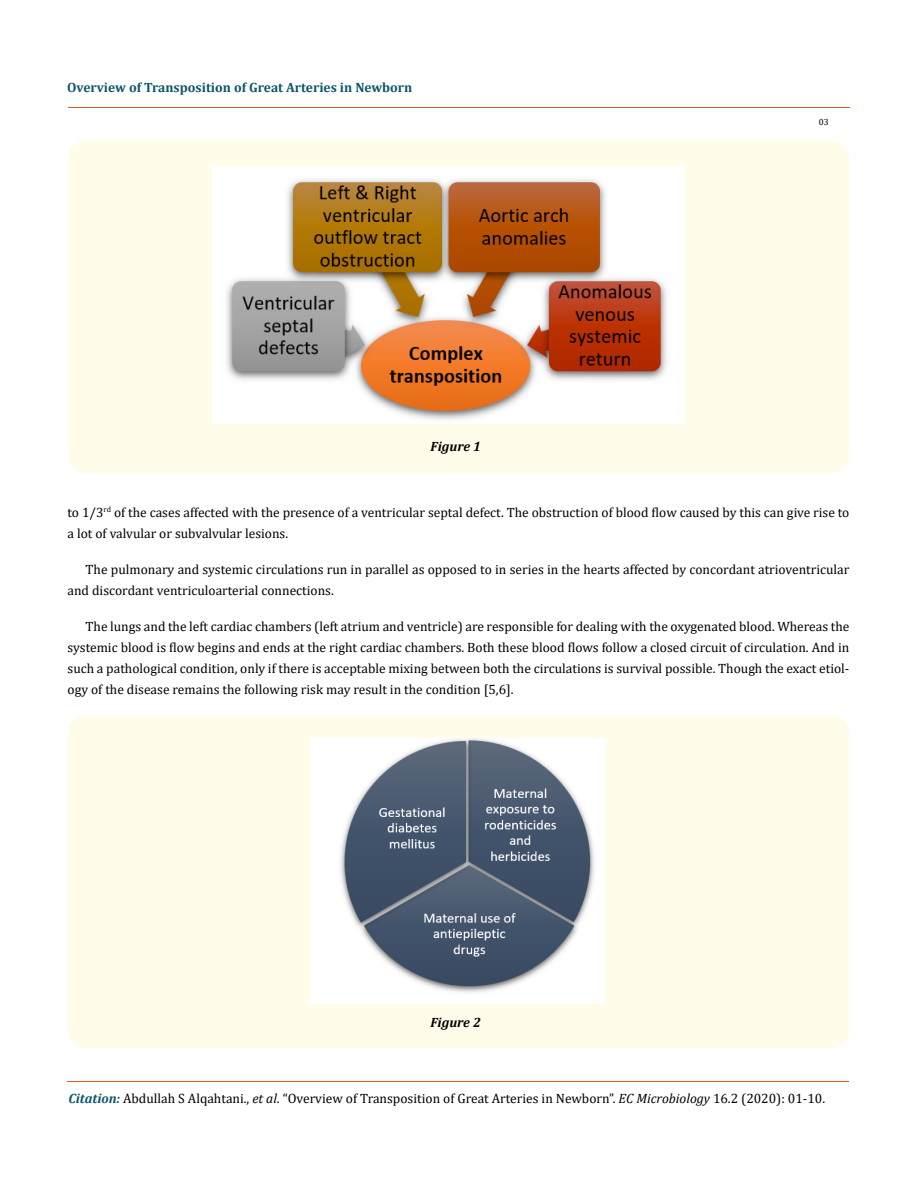
<style>
.page{position:relative;width:917px;height:1188px;background:#fff}
.page>*{position:absolute;margin:0;border:0;box-sizing:border-box;transform-origin:0 0}
.t1{font:13.5px/21px "Cambria";color:#000}
.t2{font:700 13.5px "Cambria";color:#0e546a}
.t3{font:italic 700 13.5px "Cambria";color:#000}
.t4{font:9px "Cambria";color:#000}
.s1{font-weight:700;font-style:italic;color:#0e546a}
.s2{font-style:italic}
</style>
<div class="page">
<hr style="left:68px;top:108px;width:781px;height:1px;background:#e05d1a">
<hr style="left:67px;top:1082px;width:782px;height:1px;background:#e05d1a">
<div style="left:68px;top:141px;width:781px;height:332px;background:#fffde9;border-radius:18px"></div>
<img style="left:212px;top:167px;width:472px;height:257px">
<div style="left:67px;top:716px;width:782px;height:332px;background:#fffde9;border-radius:18px"></div>
<img style="left:311px;top:738px;width:293px;height:265px">
<p class="t2" style="left:67px;top:78px;width:346px">Overview of Transposition of Great Arteries in Newborn</p>
<p class="t3" style="left:430px;top:436px;width:52px">Figure 1</p>
<p class="t4" style="left:819px;top:117px;width:11px">03</p>
<p class="t1" style="left:67px;top:502px;width:783px">to 1/3<sup>rd</sup> of the cases affected with the presence of a ventricular septal defect. The obstruction of blood flow caused by this can give rise to a lot of valvular or subvalvular lesions.</p>
<p class="t1" style="left:67px;top:559px;width:783px;text-indent:18px">The pulmonary and systemic circulations run in parallel as opposed to in series in the hearts affected by concordant atrioventricular and discordant ventriculoarterial connections.</p>
<p class="t1" style="left:67px;top:616px;width:783px;text-align:justify;text-indent:18px">The lungs and the left cardiac chambers (left atrium and ventricle) are responsible for dealing with the oxygenated blood. Whereas the systemic blood is flow begins and ends at the right cardiac chambers. Both these blood flows follow a closed circuit of circulation. And in such a pathological condition, only if there is acceptable mixing between both the circulations is survival possible. Though the exact etiol&shy;ogy of the disease remains the following risk may result in the condition [5,6].</p>
<p class="t3" style="left:430px;top:1013px;width:52px">Figure 2</p>
<p class="t1" style="left:68px;top:1088px;width:758px"><span class="s1">Citation:</span> Abdullah S Alqahtani., <span class="s2">et al</span>. “Overview of Transposition of Great Arteries in Newborn”. <span class="s2">EC Microbiology</span> 16.2 (2020): 01-10.</p>
</div>
